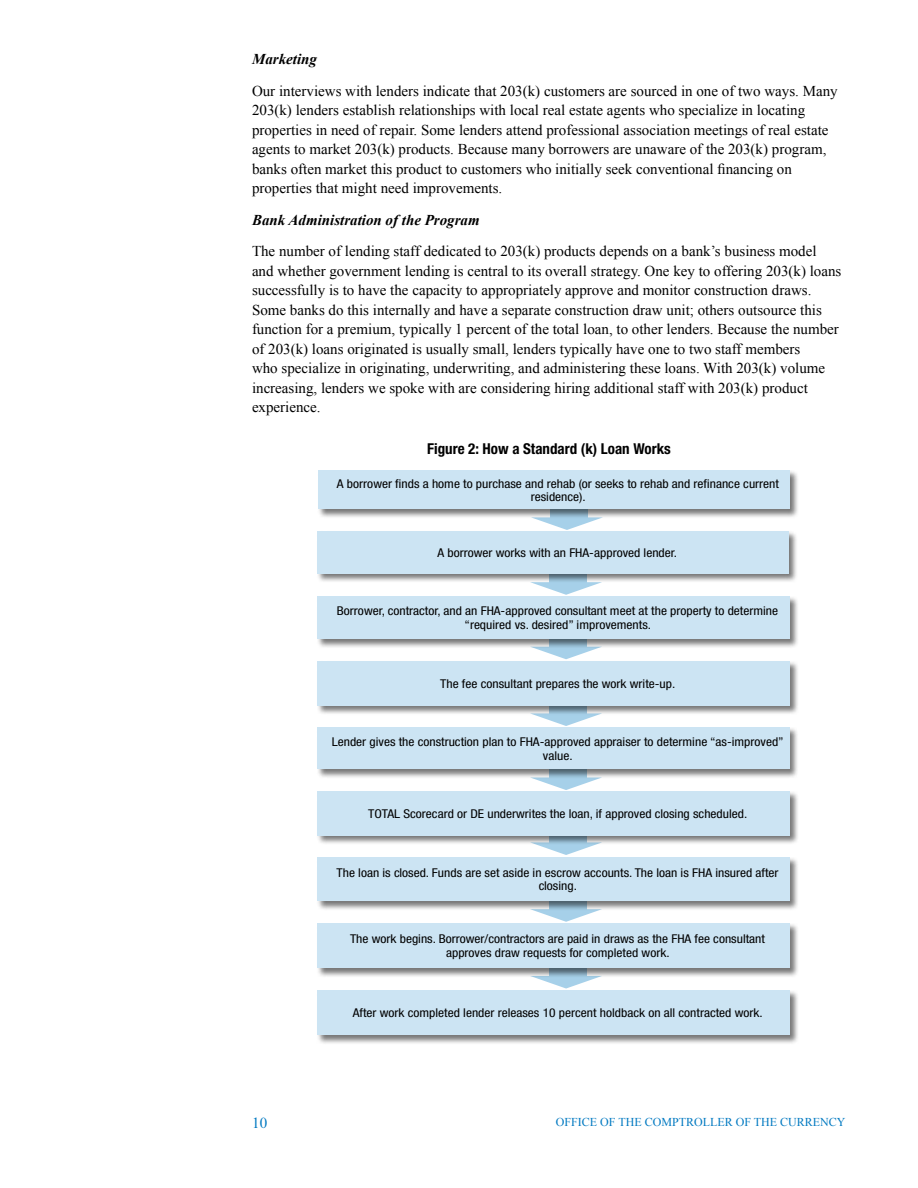
<style>
.page{position:relative;width:918px;height:1188px;background:#fff}
.page>*{position:absolute;margin:0;border:0;box-sizing:border-box;transform-origin:0 0}
.t1{font:15px/19.5px "Times New Roman";color:#000}
.t2{font:italic 700 15px "Times New Roman";color:#000}
.t3{font:700 condensed 15px "Helvetica Neue LT Std";color:#000}
.t4{font:15px "Times New Roman MT Std";color:#0079c1}
.t5{font:condensed 12.15px/13.5px "Helvetica Neue LT Std";color:#000;text-align:center;scale:1.11 1}
.t6{font:12px "Times New Roman";color:#0079c1}
</style>
<div class="page">
<svg style="left:536px;top:519px;width:62px;height:11px"></svg>
<svg style="left:533px;top:583px;width:66px;height:12px"></svg>
<svg style="left:534px;top:648px;width:64px;height:11px"></svg>
<svg style="left:538px;top:716px;width:56px;height:10px"></svg>
<svg style="left:535px;top:779px;width:62px;height:11px"></svg>
<svg style="left:538px;top:845px;width:56px;height:10px"></svg>
<svg style="left:536px;top:911px;width:61px;height:11px"></svg>
<svg style="left:536px;top:978px;width:60px;height:11px"></svg>
<div style="left:317px;top:470px;width:482px;height:49px;background:#000;opacity:.53"></div>
<div style="left:318px;top:471px;width:471px;height:38px;background:#cce4f3"></div>
<div style="left:316px;top:661px;width:483px;height:55px;background:#000;opacity:.53"></div>
<div style="left:317px;top:661px;width:472px;height:45px;background:#cce4f3"></div>
<div style="left:316px;top:857px;width:483px;height:54px;background:#000;opacity:.53"></div>
<div style="left:317px;top:857px;width:472px;height:44px;background:#cce4f3"></div>
<div style="left:316px;top:531px;width:482px;height:52px;background:#000;opacity:.53"></div>
<div style="left:317px;top:531px;width:471px;height:43px;background:#cce4f3"></div>
<div style="left:316px;top:727px;width:483px;height:52px;background:#000;opacity:.53"></div>
<div style="left:317px;top:728px;width:472px;height:41px;background:#cce4f3"></div>
<div style="left:316px;top:923px;width:483px;height:55px;background:#000;opacity:.53"></div>
<div style="left:317px;top:924px;width:472px;height:44px;background:#cce4f3"></div>
<div style="left:316px;top:596px;width:483px;height:52px;background:#000;opacity:.53"></div>
<div style="left:317px;top:596px;width:472px;height:43px;background:#cce4f3"></div>
<div style="left:316px;top:791px;width:483px;height:54px;background:#000;opacity:.53"></div>
<div style="left:317px;top:791px;width:472px;height:45px;background:#cce4f3"></div>
<div style="left:316px;top:990px;width:483px;height:54px;background:#000;opacity:.53"></div>
<div style="left:317px;top:990px;width:472px;height:45px;background:#cce4f3"></div>
<h5 class="t2" style="left:252px;top:51px;width:67px">Marketing</h5>
<p class="t1" style="left:252px;top:81px;width:587px">Our interviews with lenders indicate that 203(k) customers are sourced in one of two ways. Many 203(k) lenders establish relationships with local real estate agents who specialize in locating properties in need of repair. Some lenders attend professional association meetings of real estate agents to market 203(k) products. Because many borrowers are unaware of the 203(k) program, banks often market this product to customers who initially seek conventional financing on properties that might need improvements.</p>
<h5 class="t2" style="left:252px;top:211px;width:229px">Bank Administration of the Program</h5>
<p class="t1" style="left:252px;top:241px;width:566px">The number of lending staff dedicated to 203(k) products depends on a bank’s business model</p>
<p class="t1" style="left:252px;top:261px;width:591px">and whether government lending is central to its overall strategy. One key to offering 203(k) loans successfully is to have the capacity to appropriately approve and monitor construction draws.<br>Some banks do this internally and have a separate construction draw unit; others outsource this function for a premium, typically 1 percent of the total loan, to other lenders. Because the number of 203(k) loans originated is usually small, lenders typically have one to two staff members<br>who specialize in originating, underwriting, and administering these loans. With 203(k) volume increasing, lenders we spoke with are considering hiring additional staff with 203(k) product experience.</p>
<p class="t3" style="left:427px;top:440px;width:245px">Figure 2: How a Standard (k) Loan Works</p>
<p class="t5" style="left:337px;top:476px;width:400px">A borrower finds a home to purchase and rehab (or seeks to rehab and refinance current residence).</p>
<p class="t5" style="left:438px;top:546px;width:217px">A borrower works with an FHA-approved lender.</p>
<p class="t5" style="left:337px;top:604px;width:399px">Borrower, contractor, and an FHA-approved consultant meet at the property to determine “required vs. desired” improvements.</p>
<p class="t5" style="left:440px;top:677px;width:213px">The fee consultant prepares the work write-up.</p>
<p class="t5" style="left:332px;top:735px;width:409px">Lender gives the construction plan to FHA-approved appraiser to determine “as-improved” value.</p>
<p class="t5" style="left:368px;top:807px;width:343px">TOTAL Scorecard or DE underwrites the loan, if approved closing scheduled.</p>
<p class="t5" style="left:337px;top:866px;width:400px">The loan is closed. Funds are set aside in escrow accounts. The loan is FHA insured after closing.</p>
<p class="t5" style="left:350px;top:932px;width:375px">The work begins. Borrower/contractors are paid in draws as the FHA fee consultant approves draw requests for completed work.</p>
<p class="t5" style="left:353px;top:1006px;width:371px">After work completed lender releases 10 percent holdback on all contracted work.</p>
<p class="t4" style="left:252px;top:1115px;width:16px">10</p>
<p class="t6" style="left:556px;top:1115px;width:291px">OFFICE OF THE COMPTROLLER OF THE CURRENCY</p>
</div>
